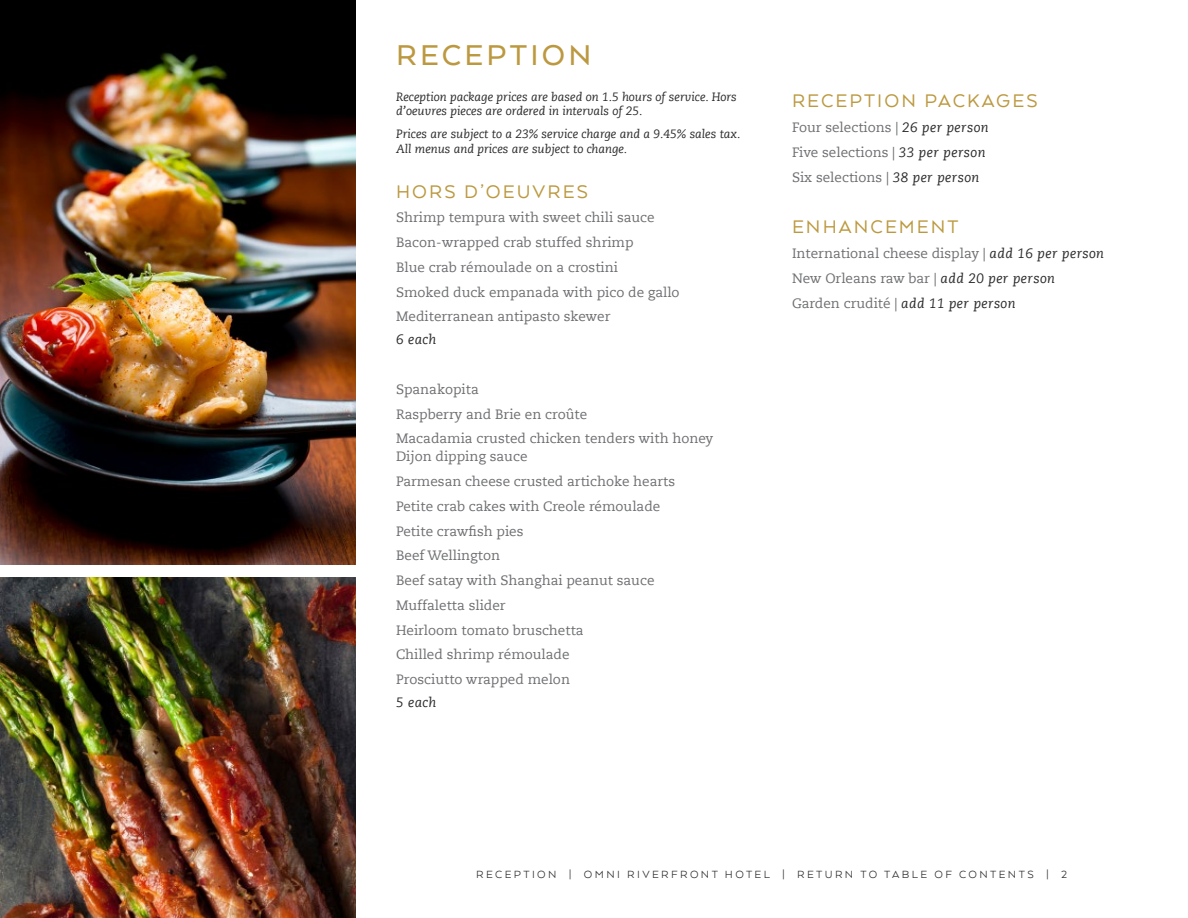
<style>
.page{position:relative;width:1188px;height:918px;background:#fff}
.page>*{position:absolute;margin:0;border:0;box-sizing:border-box;transform-origin:0 0}
.t1{font:500 33px "Arquitecta";letter-spacing:.1em;color:#bc9940}
.t2{font:21px "Arquitecta";letter-spacing:.1em;color:#bc9940}
.t3{font:13.5px/24.8px "Caecilia Com 55 Roman";color:#6d6e71}
.t4{font:italic 13.5px "Caecilia Com 56";letter-spacing:.03em;color:#292829}
.t5{font:italic 12px/14.4px "Caecilia Com 56";color:#292829}
.t6{font:12px "Arquitecta";letter-spacing:.2em;color:#292829}
.s1{font-family:"Caecilia Com 56";font-style:italic;color:#292829}
</style>
<div class="page">
<img style="left:0;top:0;width:356px;height:565px">
<img style="left:0;top:578px;width:356px;height:340px">
<h1 class="t1" style="left:396px;top:35px;width:197px">RECEPTION</h1>
<p class="t5" style="left:396px;top:89px;width:342px">Reception package prices are based on 1.5 hours of service. Hors d’oeuvres pieces are ordered in intervals of 25.</p>
<p class="t5" style="left:396px;top:127px;width:346px">Prices are subject to a 23% service charge and a 9.45% sales tax.<br>All menus and prices are subject to change.</p>
<h2 class="t2" style="left:396px;top:178px;width:193px">HORS D’OEUVRES</h2>
<p class="t3" style="left:396px;top:205px;width:285px">Shrimp tempura with sweet chili sauce Bacon-wrapped crab stuffed shrimp<br>Blue crab rémoulade on a crostini<br>Smoked duck empanada with pico de gallo Mediterranean antipasto skewer</p>
<p class="t4" style="left:396px;top:331px;width:42px">6 each</p>
<p class="t3" style="left:396px;top:377px;width:319px">Spanakopita<br>Raspberry and Brie en croûte<br>Macadamia crusted chicken tenders with honey</p>
<p class="t3" style="left:396px;top:444px;width:281px">Dijon dipping sauce<br>Parmesan cheese crusted artichoke hearts<br>Petite crab cakes with Creole rémoulade<br>Petite crawfish pies<br>Beef Wellington<br>Beef satay with Shanghai peanut sauce<br>Muffaletta slider<br>Heirloom tomato bruschetta<br>Chilled shrimp rémoulade<br>Prosciutto wrapped melon</p>
<p class="t4" style="left:396px;top:694px;width:42px">5 each</p>
<h2 class="t2" style="left:792px;top:88px;width:247px">RECEPTION PACKAGES</h2>
<p class="t3" style="left:792px;top:115px;width:198px">Four selections | <span class="s1">26 per person<br></span>Five selections | <span class="s1">33 per person<br></span>Six selections | <span class="s1">38 per person</span></p>
<h2 class="t2" style="left:792px;top:214px;width:168px">ENHANCEMENT</h2>
<p class="t3" style="left:792px;top:241px;width:314px">International cheese display | <span class="s1">add 16 per person<br></span>New Orleans raw bar | <span class="s1">add 20 per person<br></span>Garden crudité | <span class="s1">add 11 per person</span></p>
<p class="t6" style="left:476px;top:866px;width:20px">RECEPTION</p>
<p class="t6" style="left:569px;top:866px;width:500px">| OMNI RIVERFRONT HOTEL | RETURN TO TABLE OF CONTENTS | 2</p>
</div>
